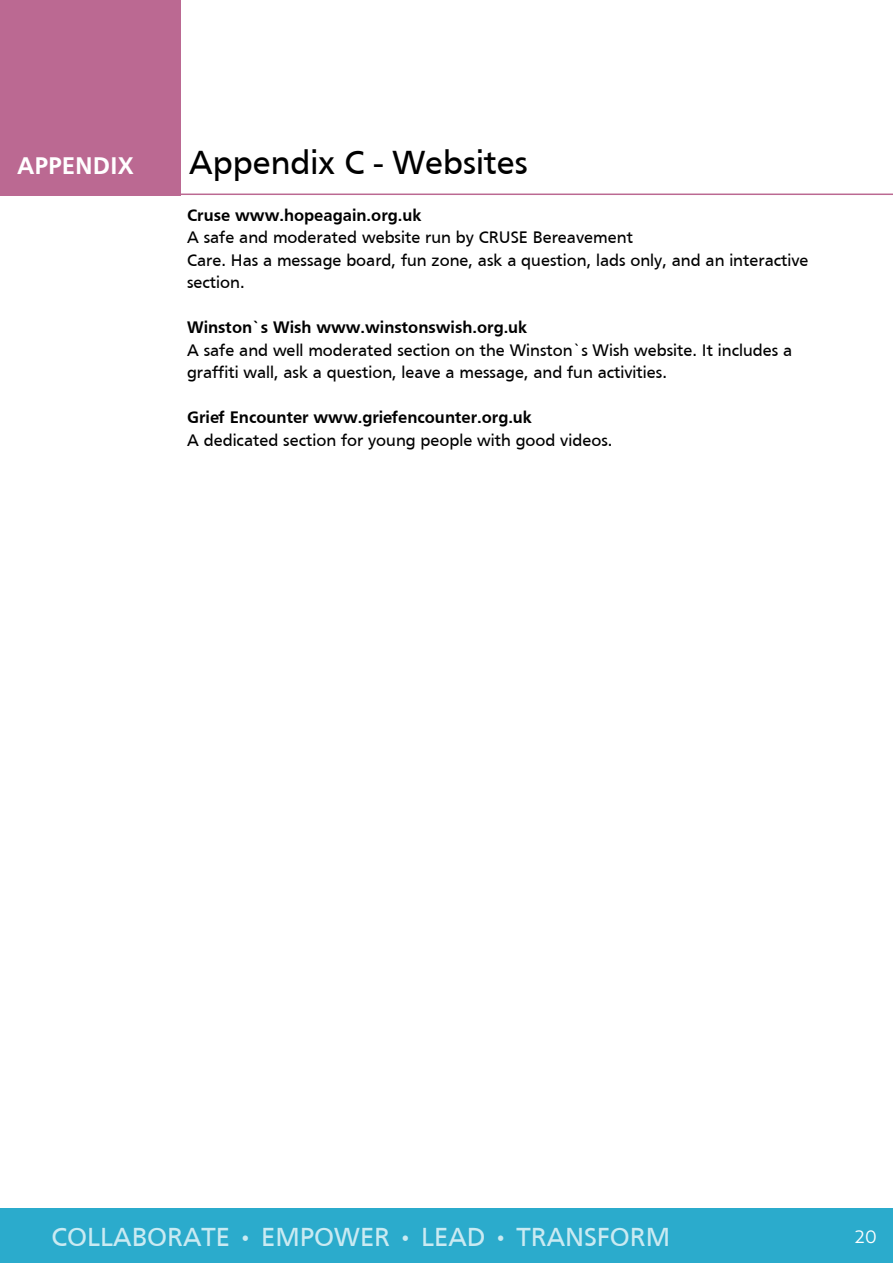
<style>
.page{position:relative;width:893px;height:1263px;background:#fff}
.page>*{position:absolute;margin:0;border:0;box-sizing:border-box;transform-origin:0 0}
.t1{font:34.5px "Frutiger";color:#000}
.t2{font:27px "Frutiger";color:#caeaf2}
.t3{font:700 24.9px "Frutiger";color:#fff}
.t4{font:300 19.5px "Aller";color:#fff}
.t5{font:17.25px/22.5px "Frutiger";color:#000}
.t6{font:700 17.25px "Frutiger";color:#000}
</style>
<div class="page">
<div style="left:0;top:1208px;width:893px;height:55px;background:#2babcc"></div>
<hr style="left:181px;top:194px;width:712px;height:1px;background:#bb6992">
<div style="left:0;top:0;width:180px;height:196px;background:#bb6992"></div>
<h3 class="t3" style="left:17px;top:151px;width:118px">APPENDIX</h3>
<h1 class="t1" style="left:189px;top:143px;width:340px">Appendix C - Websites</h1>
<p class="t6" style="left:187px;top:205px;width:236px">Cruse www.hopeagain.org.uk</p>
<p class="t5" style="left:187px;top:226px;width:623px">A safe and moderated website run by CRUSE Bereavement<br>Care. Has a message board, fun zone, ask a question, lads only, and an interactive section.</p>
<p class="t6" style="left:187px;top:318px;width:342px">Winston`s Wish www.winstonswish.org.uk</p>
<p class="t5" style="left:187px;top:339px;width:607px">A safe and well moderated section on the Winston`s Wish website. It includes a graffiti wall, ask a question, leave a message, and fun activities.</p>
<p class="t6" style="left:187px;top:408px;width:346px">Grief Encounter www.griefencounter.org.uk</p>
<p class="t5" style="left:187px;top:429px;width:427px">A dedicated section for young people with good videos.</p>
<h2 class="t2" style="left:52px;top:1221px;width:620px">COLLABORATE • EMPOWER • LEAD • TRANSFORM</h2>
<p class="t4" style="left:854px;top:1224px;width:24px">20</p>
</div>
